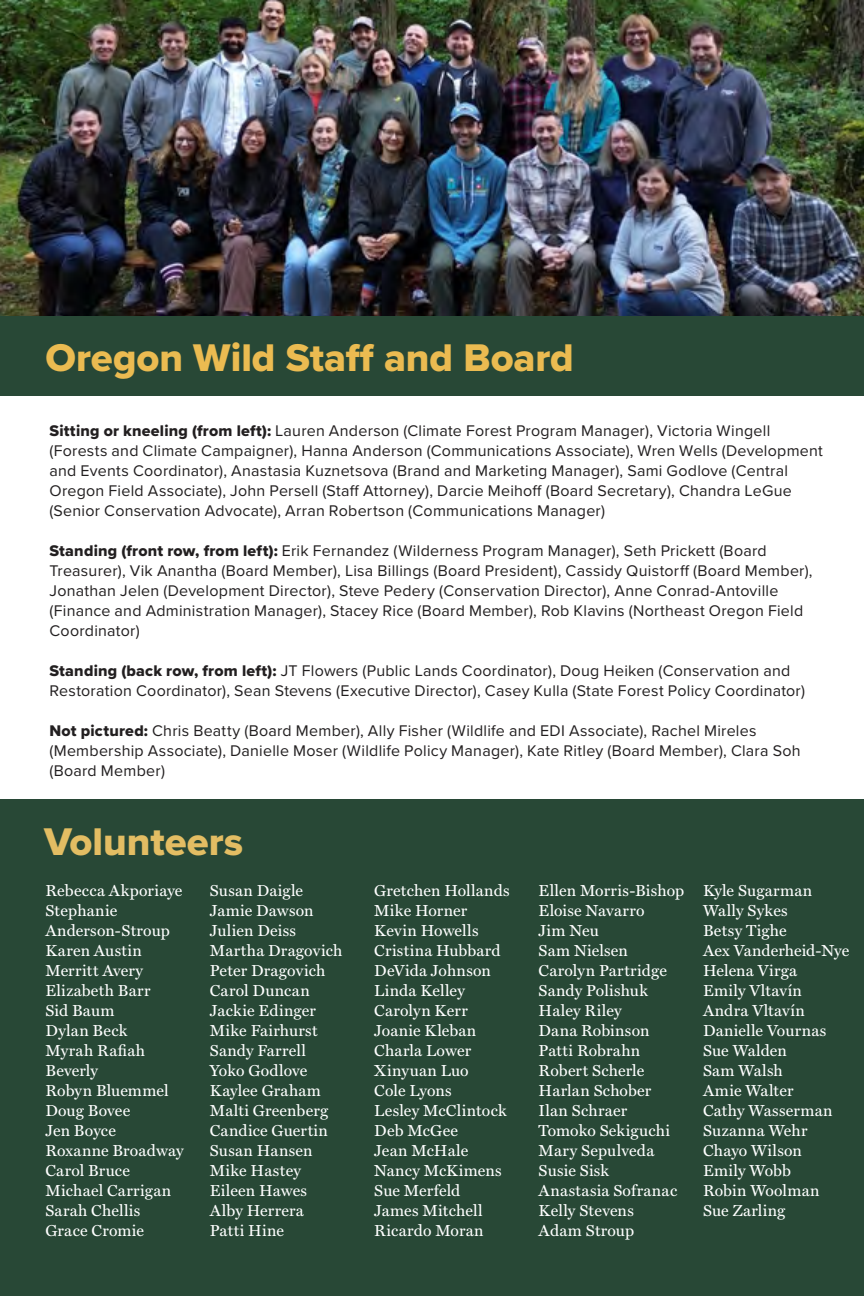
<style>
.page{position:relative;width:864px;height:1296px;background:#fff}
.page>*{position:absolute;margin:0;border:0;box-sizing:border-box;transform-origin:0 0}
.t1{font:40px "Proxima Nova Extrabld";letter-spacing:-.005em;color:#ebbb51}
.t2{font:40px "Proxima Nova Extrabld";color:#e3bd63}
.t3{font:16px/20px "Proxima Nova";letter-spacing:.015em;color:#221f20}
.t4{font:16px/20px "Miller Text";letter-spacing:.015em;color:#fff}
.s1{font-family:"Proxima Nova Extrabld"}
</style>
<div class="page">
<div style="left:0;top:306px;width:864px;height:90px;background:#284836"></div>
<div style="left:0;top:800px;width:864px;height:496px;background:#284836"></div>
<img style="left:0;top:0;width:864px;height:316px">
<h1 class="t1" style="left:45px;top:328px;width:530px">Oregon Wild Staff and Board</h1>
<p class="t3" style="left:49px;top:420px;width:775px"><span class="s1">Sitting or kneeling (from left):</span> Lauren Anderson (Climate Forest Program Manager), Victoria Wingell (Forests and Climate Campaigner), Hanna Anderson (Communications Associate), Wren Wells (Development and Events Coordinator), Anastasia Kuznetsova (Brand and Marketing Manager), Sami Godlove (Central Oregon Field Associate), John Persell (Staff Attorney), Darcie Meihoff (Board Secretary), Chandra LeGue (Senior Conservation Advocate), Arran Robertson (Communications Manager)</p>
<p class="t3" style="left:49px;top:540px;width:765px"><span class="s1">Standing (front row, from left):</span> Erik Fernandez (Wilderness Program Manager), Seth Prickett (Board Treasurer), Vik Anantha (Board Member), Lisa Billings (Board President), Cassidy Quistorff (Board Member), Jonathan Jelen (Development Director), Steve Pedery (Conservation Director), Anne Conrad-Antoville (Finance and Administration Manager), Stacey Rice (Board Member), Rob Klavins (Northeast Oregon Field Coordinator)</p>
<p class="t3" style="left:49px;top:660px;width:757px"><span class="s1">Standing (back row, from left):</span> JT Flowers (Public Lands Coordinator), Doug Heiken (Conservation and<br>Restoration Coordinator), Sean Stevens (Executive Director), Casey Kulla (State Forest Policy Coordinator)</p>
<p class="t3" style="left:49px;top:720px;width:753px"><span class="s1">Not pictured:</span> Chris Beatty (Board Member), Ally Fisher (Wildlife and EDI Associate), Rachel Mireles (Membership Associate), Danielle Moser (Wildlife Policy Manager), Kate Ritley (Board Member), Clara Soh (Board Member)</p>
<h1 class="t2" style="left:44px;top:812px;width:201px">Volunteers</h1>
<p class="t4" style="left:45px;top:879px;width:140px">Rebecca Akporiaye<br>Stephanie<br>Anderson-Stroup<br>Karen Austin<br>Merritt Avery<br>Elizabeth Barr<br>Sid Baum<br>Dylan Beck<br>Myrah Rafiah<br>Beverly<br>Robyn Bluemmel<br>Doug Bovee<br>Jen Boyce<br>Roxanne Broadway<br>Carol Bruce<br>Michael Carrigan<br>Sarah Chellis<br>Grace Cromie</p>
<p class="t4" style="left:210px;top:879px;width:134px">Susan Daigle<br>Jamie Dawson<br>Julien Deiss<br>Martha Dragovich<br>Peter Dragovich<br>Carol Duncan<br>Jackie Edinger<br>Mike Fairhurst<br>Sandy Farrell<br>Yoko Godlove<br>Kaylee Graham<br>Malti Greenberg<br>Candice Guertin<br>Susan Hansen<br>Mike Hastey<br>Eileen Hawes<br>Alby Herrera<br>Patti Hine</p>
<p class="t4" style="left:374px;top:879px;width:137px">Gretchen Hollands<br>Mike Horner<br>Kevin Howells<br>Cristina Hubbard<br>DeVida Johnson<br>Linda Kelley<br>Carolyn Kerr<br>Joanie Kleban<br>Charla Lower<br>Xinyuan Luo<br>Cole Lyons<br>Lesley McClintock<br>Deb McGee<br>Jean McHale<br>Nancy McKimens<br>Sue Merfeld<br>James Mitchell<br>Ricardo Moran</p>
<p class="t4" style="left:539px;top:879px;width:147px">Ellen Morris-Bishop<br>Eloise Navarro<br>Jim Neu<br>Sam Nielsen<br>Carolyn Partridge<br>Sandy Polishuk<br>Haley Riley<br>Dana Robinson<br>Patti Robrahn<br>Robert Scherle<br>Harlan Schober<br>Ilan Schraer<br>Tomoko Sekiguchi<br>Mary Sepulveda<br>Susie Sisk<br>Anastasia Sofranac<br>Kelly Stevens<br>Adam Stroup</p>
<p class="t4" style="left:703px;top:879px;width:148px">Kyle Sugarman<br>Wally Sykes<br>Betsy Tighe<br>Aex Vanderheid-Nye<br>Helena Virga<br>Emily Vltavín<br>Andra Vltavín<br>Danielle Vournas<br>Sue Walden<br>Sam Walsh<br>Amie Walter<br>Cathy Wasserman<br>Suzanna Wehr<br>Chayo Wilson<br>Emily Wobb<br>Robin Woolman<br>Sue Zarling</p>
</div>
